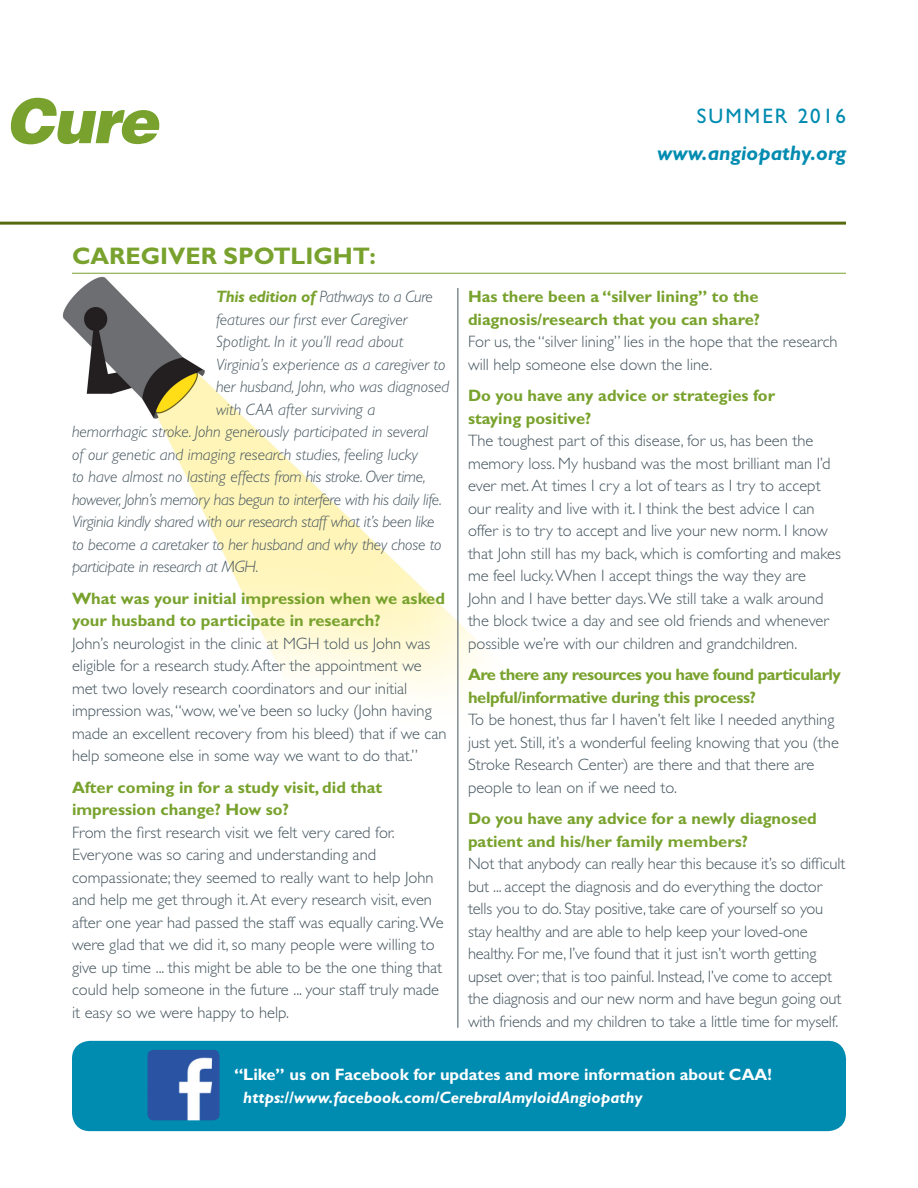
<style>
.page{position:relative;width:918px;height:1188px;background:#fff}
.page>*{position:absolute;margin:0;border:0;box-sizing:border-box;transform-origin:0 0}
.t1{font:italic 900 61.5px "Helvetica LT Std";color:#78a22d}
.Text{font:700 24px "Gill Sans Std";color:#78a22d}
.Text-2{font:italic 700 21px "Gill Sans Std";color:#008bb0}
.t2{font:21px "Gill Sans Std";letter-spacing:.1em;color:#008bb0}
.Text-3{font:300 16.5px/22.5px "Gill Sans Std";color:#45555f}
.Text-4{font:italic 300 16.5px/22.5px "Gill Sans Std";color:#45555f}
.Text-5{font:700 16.5px/22.5px "Gill Sans Std";color:#78a22d}
.Text-6{font:700 16.5px/22.5px "Gill Sans Std";color:#fff}
.Text-7{font:700 16.5px/22.5px "Gill Sans Std";letter-spacing:-.03em;color:#78a22d}
.s1{font-weight:700;color:#78a22d}
.s2{font-style:italic}
</style>
<div class="page">
<img style="left:62px;top:272px;width:781px;height:729px">
<hr style="left:0;top:222px;width:846px;height:3px;background:#556b0e">
<hr style="left:72px;top:273px;width:774px;height:1px;background:#78a22d">
<div style="left:72px;top:1041px;width:774px;height:90px;background:#008bb0;border-radius:18px"></div>
<img style="left:148px;top:1050px;width:72px;height:70px">
<hr style="left:458px;top:288px;width:1px;height:740px;background:#45555f">
<h1 class="t1" style="left:6px;top:81px;width:154px">Cure</h1>
<p class="t2" style="left:697px;top:103px;width:151px">SUMMER 2016</p>
<p class="Text-2" style="left:657px;top:141px;width:190px">www.angiopathy.org</p>
<p class="Text" style="left:72px;top:242px;width:305px">CAREGIVER SPOTLIGHT:</p>
<p class="Text-4" style="left:216px;top:286px;width:235px"><span class="s1">This edition of</span> Pathways to a Cure features our first ever Caregiver Spotlight. In it you’ll read about Virginia’s experience as a caregiver to her husband, John, who was diagnosed with CAA after surviving a</p>
<p class="Text-4" style="left:72px;top:421px;width:371px">hemorrhagic stroke. John generously participated in several of our genetic and imaging research studies, feeling lucky<br>to have almost no lasting effects from his stroke. Over time, however, John’s memory has begun to interfere with his daily life.<br>Virginia kindly shared with our research staff what it’s been like to become a caretaker to her husband and why they chose to participate in research at MGH.</p>
<p class="Text-5" style="left:72px;top:587px;width:375px">What was your initial impression when we asked your husband to participate in research?</p>
<p class="Text-3" style="left:72px;top:632px;width:376px">John’s neurologist in the clinic at MGH told us John was eligible for a research study. After the appointment we met two lovely research coordinators and our initial impression was, “wow, we’ve been so lucky (John having made an excellent recovery from his bleed) that if we can help someone else in some way we want to do that.”</p>
<p class="Text-3" style="left:72px;top:776px;width:373px"><span class="s1">After coming in for a study visit, did that impression change? How so?<br></span>From the first research visit we felt very cared for.<br>Everyone was so caring and understanding and compassionate; they seemed to really want to help John and help me get through it. At every research visit, even after one year had passed the staff was equally caring. We were glad that we did it, so many people were willing to give up time ... this might be able to be the one thing that could help someone in the future ... your staff truly made it easy so we were happy to help.</p>
<p class="Text-5" style="left:468px;top:286px;width:294px">Has there been a “silver lining” to the diagnosis/research that you can share?</p>
<p class="Text-3" style="left:468px;top:331px;width:371px">For us, the “silver lining” lies in the hope that the research will help someone else down the line.</p>
<p class="Text-5" style="left:468px;top:385px;width:309px">Do you have any advice or strategies for staying positive?</p>
<p class="Text-3" style="left:468px;top:430px;width:374px">The toughest part of this disease, for us, has been the memory loss. My husband was the most brilliant man I’d ever met. At times I cry a lot of tears as I try to accept our reality and live with it. I think the best advice I can offer is to try to accept and live your new norm. I know that John still has my back, which is comforting and makes me feel lucky. When I accept things the way they are<br>John and I have better days. We still take a walk around the block twice a day and see old friends and whenever possible we’re with our children and grandchildren.</p>
<p class="Text-7" style="left:468px;top:664px;width:374px">Are there any resources you have found particularly helpful/informative during this process?</p>
<p class="Text-3" style="left:468px;top:709px;width:372px">To be honest, thus far I haven’t felt like I needed anything just yet. Still, it’s a wonderful feeling knowing that you (the Stroke Research Center) are there and that there are people to lean on if we need to.</p>
<p class="Text-5" style="left:468px;top:808px;width:350px">Do you have any advice for a newly diagnosed patient and his/her family members?</p>
<p class="Text-3" style="left:468px;top:853px;width:379px">Not that anybody can really hear this because it’s so difficult but ... accept the diagnosis and do everything the doctor tells you to do. Stay positive, take care of yourself so you stay healthy and are able to help keep your loved-one healthy. For me, I’ve found that it just isn’t worth getting upset over; that is too painful. Instead, I’ve come to accept the diagnosis and our new norm and have begun going out with friends and my children to take a little time for myself.</p>
<p class="Text-6" style="left:243px;top:1064px;width:530px;text-indent:-9px">“Like” us on Facebook for updates and more information about CAA! <span class="s2">https://www.facebook.com/CerebralAmyloidAngiopathy</span></p>
</div>
